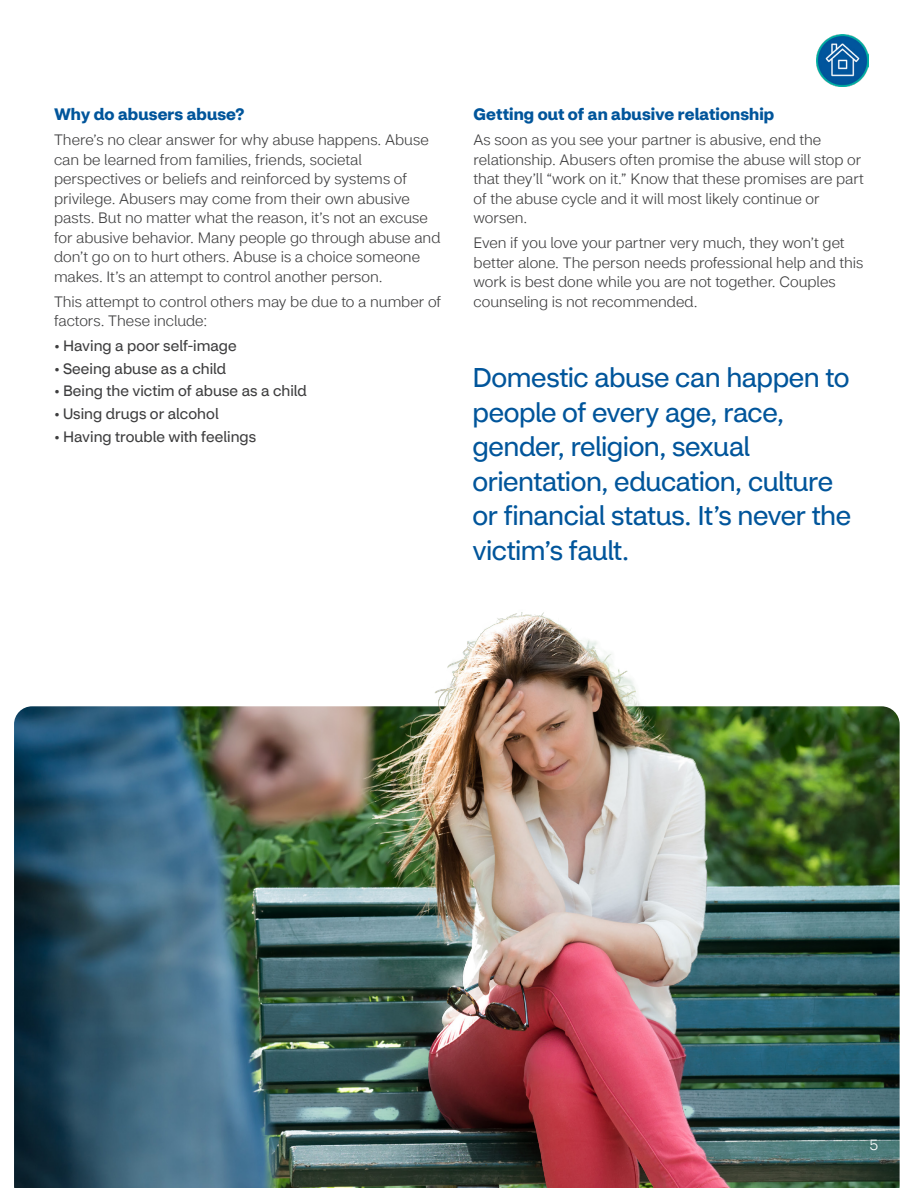
<style>
.page{position:relative;width:918px;height:1188px;background:#fff}
.page>*{position:absolute;margin:0;border:0;box-sizing:border-box;transform-origin:0 0}
.t1{font:27px/34.5px "CVS Health Sans";letter-spacing:-.02em;color:#01559b}
.t2{font:700 16.5px "CVS Health Sans";letter-spacing:.005em;color:#01559b}
.t3{font:300 15px/19.5px "CVS Health Sans";color:#3e3e3f}
.t4{font:15px "CVS Health Sans";color:#3e3e3f}
.t5{font:300 15px "CVS Health Sans";color:#fff}
</style>
<div class="page">
<img style="left:817px;top:34px;width:51px;height:53px">
<img style="left:14px;top:706px;width:886px;height:482px">
<img style="left:40px;top:612px;width:832px;height:576px">
<h4 class="t2" style="left:54px;top:104px;width:192px">Why do abusers abuse?</h4>
<p class="t3" style="left:54px;top:130px;width:388px">There’s no clear answer for why abuse happens. Abuse can be learned from families, friends, societal perspectives or beliefs and reinforced by systems of privilege. Abusers may come from their own abusive pasts. But no matter what the reason, it’s not an excuse for abusive behavior. Many people go through abuse and don’t go on to hurt others. Abuse is a choice someone makes. It’s an attempt to control another person.</p>
<p class="t3" style="left:54px;top:292px;width:389px">This attempt to control others may be due to a number of factors. These include:</p>
<p class="t4" style="left:54px;top:336px;width:184px">• Having a poor self-image</p>
<p class="t4" style="left:54px;top:359px;width:174px">• Seeing abuse as a child</p>
<p class="t4" style="left:54px;top:382px;width:254px">• Being the victim of abuse as a child</p>
<p class="t4" style="left:54px;top:405px;width:166px">• Using drugs or alcohol</p>
<p class="t4" style="left:54px;top:427px;width:204px">• Having trouble with feelings</p>
<h4 class="t2" style="left:474px;top:104px;width:302px">Getting out of an abusive relationship</h4>
<p class="t3" style="left:474px;top:130px;width:392px">As soon as you see your partner is abusive, end the relationship. Abusers often promise the abuse will stop or that they’ll “work on it.” Know that these promises are part of the abuse cycle and it will most likely continue or worsen.</p>
<p class="t3" style="left:474px;top:233px;width:391px">Even if you love your partner very much, they won’t get better alone. The person needs professional help and this work is best done while you are not together. Couples counseling is not recommended.</p>
<h2 class="t1" style="left:472px;top:361px;width:380px">Domestic abuse can happen to people of every age, race, gender, religion, sexual orientation, education, culture or financial status. It’s never the victim’s fault.</h2>
<p class="t5" style="left:869px;top:1136px;width:10px">5</p>
</div>
